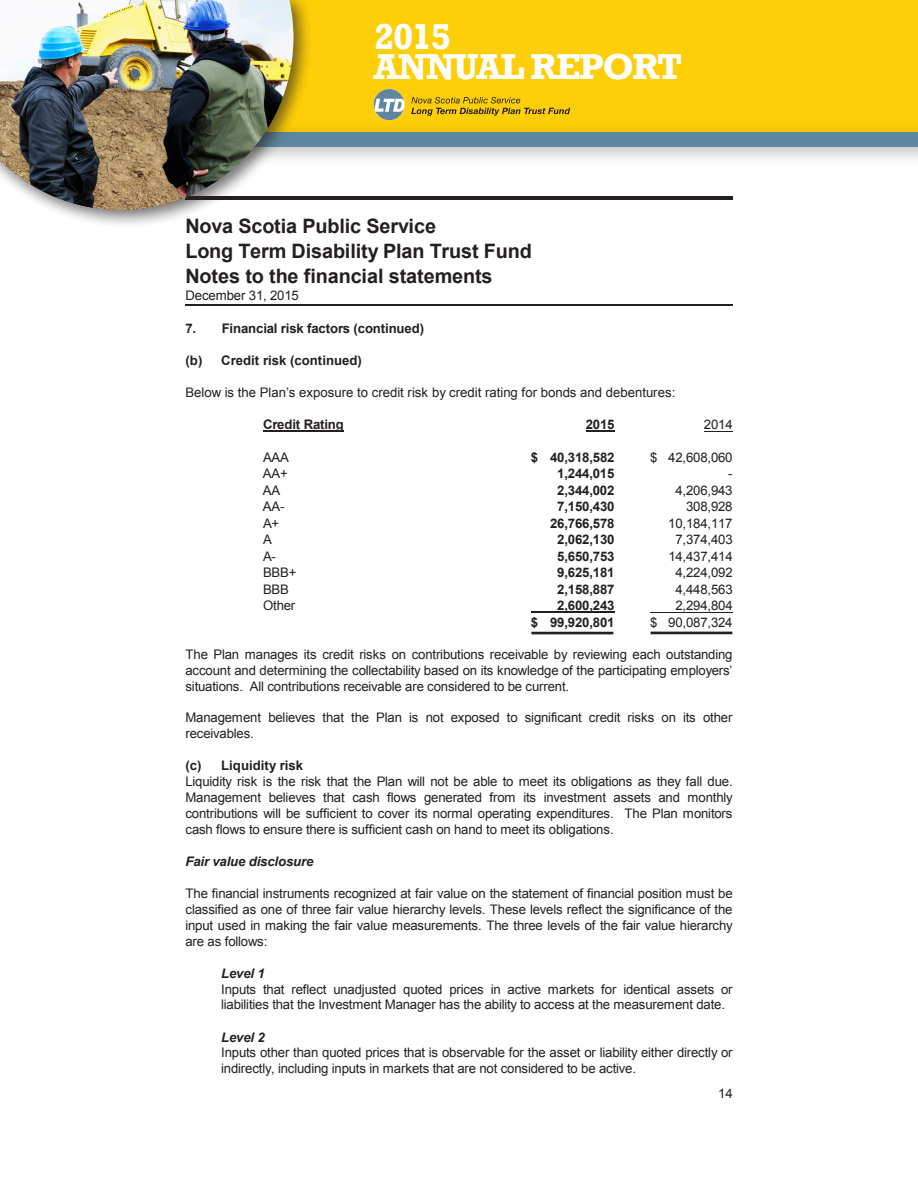
<style>
.page{position:relative;width:918px;height:1188px;background:#fff}
.page>*{position:absolute;margin:0;border:0;box-sizing:border-box;transform-origin:0 0}
.t1{font:700 36.9px "Rockwell";letter-spacing:-.04em;color:#fff}
.t2{font:700 19.8px/24.6px "Arial";letter-spacing:-.005em;color:#231f20}
.t3{font:13.2px/15.9px "Arial";letter-spacing:-.015em;color:#231f20;text-align:justify}
.t4{font:700 13.2px "Arial";letter-spacing:-.015em;color:#231f20}
.t5{font:italic 700 13.2px "Arial";letter-spacing:-.015em;color:#231f20}
</style>
<div class="page">
<hr style="left:185px;top:196px;width:548px;height:3px;background:#231f20">
<hr style="left:185px;top:304px;width:548px;height:2px;background:#231f20">
<hr style="left:263px;top:431px;width:81px;height:1px;background:#231f20">
<svg style="left:586px;top:431px;width:28px;height:1px"></svg>
<svg style="left:704px;top:431px;width:28px;height:1px"></svg>
<hr style="left:531px;top:612px;width:83px;height:1px;background:#231f20">
<hr style="left:650px;top:612px;width:82px;height:1px;background:#231f20">
<hr style="left:531px;top:632px;width:82px;height:2px;background:#231f20">
<hr style="left:651px;top:632px;width:81px;height:2px;background:#231f20">
<div style="left:45px;top:1px;width:873px;height:138px;background:#fece08"></div>
<div style="left:2px;top:122px;width:916px;height:45px;background:#231f20;opacity:.3"></div>
<div style="left:13px;top:132px;width:905px;height:15px;background:#5e879f"></div>
<svg style="left:373px;top:89px;width:31px;height:31px"></svg>
<svg style="left:411px;top:97px;width:159px;height:19px"></svg>
<div style="left:0;top:0;width:312px;height:229px;background:#231f20;opacity:.4"></div>
<h1 class="t1" style="left:374px;top:14px;width:79px">2015</h1>
<h1 class="t1" style="left:374px;top:44px;width:310px">ANNUAL REPORT</h1>
<h2 class="t2" style="left:186px;top:214px;width:348px">Nova Scotia Public Service<br>Long Term Disability Plan Trust Fund<br>Notes to the financial statements</h2>
<p class="t3" style="left:186px;top:288px;width:115px">December 31, 2015</p>
<p class="t4" style="left:186px;top:321px;width:240px">7. Financial risk factors (continued)</p>
<p class="t4" style="left:186px;top:353px;width:178px">(b) Credit risk (continued)</p>
<p class="t3" style="left:186px;top:384px;width:491px">Below is the Plan’s exposure to credit risk by credit rating for bonds and debentures:</p>
<p class="t4" style="left:263px;top:417px;width:82px">Credit Rating</p>
<p class="t4" style="left:586px;top:417px;width:30px">2015</p>
<p class="t3" style="left:704px;top:417px;width:30px">2014</p>
<p class="t3" style="left:263px;top:449px;width:27px">AAA</p>
<p class="t4" style="left:531px;top:450px;width:85px">$ 40,318,582</p>
<p class="t3" style="left:650px;top:449px;width:84px">$ 42,608,060</p>
<p class="t3" style="left:263px;top:466px;width:26px">AA+</p>
<p class="t4" style="left:557px;top:466px;width:59px">1,244,015</p>
<p class="t3" style="left:728px;top:466px;width:6px">-</p>
<p class="t3" style="left:263px;top:482px;width:19px">AA</p>
<p class="t4" style="left:557px;top:483px;width:59px">2,344,002</p>
<p class="t3" style="left:675px;top:482px;width:59px">4,206,943</p>
<p class="t3" style="left:263px;top:499px;width:23px">AA-</p>
<p class="t4" style="left:557px;top:499px;width:59px">7,150,430</p>
<p class="t3" style="left:686px;top:499px;width:48px">308,928</p>
<p class="t3" style="left:263px;top:515px;width:18px">A+</p>
<p class="t4" style="left:550px;top:516px;width:66px">26,766,578</p>
<p class="t3" style="left:668px;top:515px;width:66px">10,184,117</p>
<p class="t3" style="left:263px;top:532px;width:10px">A</p>
<p class="t4" style="left:557px;top:532px;width:59px">2,062,130</p>
<p class="t3" style="left:675px;top:532px;width:59px">7,374,403</p>
<p class="t3" style="left:263px;top:548px;width:14px">A-</p>
<p class="t4" style="left:557px;top:549px;width:59px">5,650,753</p>
<p class="t3" style="left:668px;top:548px;width:66px">14,437,414</p>
<p class="t3" style="left:263px;top:565px;width:35px">BBB+</p>
<p class="t4" style="left:557px;top:565px;width:59px">9,625,181</p>
<p class="t3" style="left:675px;top:565px;width:59px">4,224,092</p>
<p class="t3" style="left:263px;top:581px;width:27px">BBB</p>
<p class="t4" style="left:557px;top:582px;width:59px">2,158,887</p>
<p class="t3" style="left:675px;top:581px;width:59px">4,448,563</p>
<p class="t3" style="left:263px;top:598px;width:34px">Other</p>
<p class="t4" style="left:557px;top:598px;width:59px">2,600,243</p>
<p class="t3" style="left:675px;top:598px;width:59px">2,294,804</p>
<p class="t4" style="left:531px;top:615px;width:85px">$ 99,920,801</p>
<p class="t3" style="left:650px;top:614px;width:84px">$ 90,087,324</p>
<p class="t3" style="left:185px;top:646px;width:549px">The Plan manages its credit risks on contributions receivable by reviewing each outstanding account and determining the collectability based on its knowledge of the participating employers’ situations. All contributions receivable are considered to be current.</p>
<p class="t3" style="left:185px;top:710px;width:548px">Management believes that the Plan is not exposed to significant credit risks on its other receivables.</p>
<p class="t4" style="left:185px;top:758px;width:119px">(c) Liquidity risk</p>
<p class="t3" style="left:185px;top:774px;width:549px">Liquidity risk is the risk that the Plan will not be able to meet its obligations as they fall due.<br>Management believes that cash flows generated from its investment assets and monthly contributions will be sufficient to cover its normal operating expenditures. The Plan monitors cash flows to ensure there is sufficient cash on hand to meet its obligations.</p>
<p class="t5" style="left:185px;top:854px;width:129px">Fair value disclosure</p>
<p class="t3" style="left:185px;top:885px;width:549px">The financial instruments recognized at fair value on the statement of financial position must be classified as one of three fair value hierarchy levels. These levels reflect the significance of the input used in making the fair value measurements. The three levels of the fair value hierarchy are as follows:</p>
<p class="t5" style="left:221px;top:966px;width:45px">Level 1</p>
<p class="t3" style="left:221px;top:981px;width:513px">Inputs that reflect unadjusted quoted prices in active markets for identical assets or liabilities that the Investment Manager has the ability to access at the measurement date.</p>
<p class="t5" style="left:221px;top:1030px;width:45px">Level 2</p>
<p class="t3" style="left:221px;top:1045px;width:513px">Inputs other than quoted prices that is observable for the asset or liability either directly or indirectly, including inputs in markets that are not considered to be active.</p>
<p class="t3" style="left:718px;top:1085px;width:16px">14</p>
</div>
